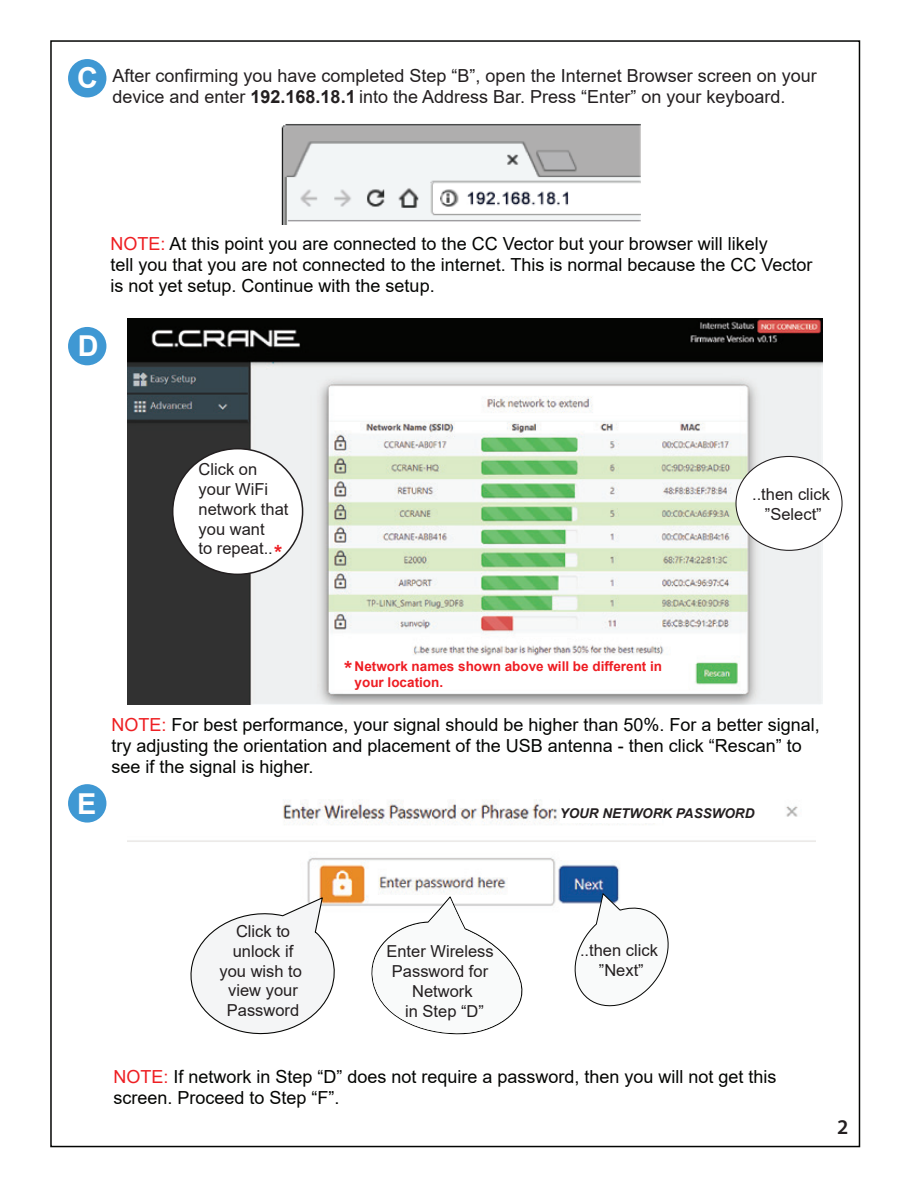
<style>
.page{position:relative;width:918px;height:1188px;background:#fff}
.page>*{position:absolute;margin:0;border:0;box-sizing:border-box;transform-origin:0 0}
.t1{font:700 28.8px "Arial";color:#fff}
.t2{font:700 21px "Arial";color:#ee1d23}
.t3{font:600 21px "Myriad Pro";color:#231f20}
.t4{font:18px/21px "Arial";color:#040503}
.t5{font:18px/21px "Arial";color:#231f20}
.t6{font:16.5px/19.8px "Arial";color:#231f20;text-align:center}
.t7{font:700 13.5px/16.2px "Arial";color:#ee1d23}
.t8{font:italic 700 13.5px "Arial";color:#231f20}
.s1{font-weight:700}
.s2{color:#ee1f23}
</style>
<div class="page">
<div style="left:68px;top:59px;width:38px;height:38px;background:#3f98d3;border-radius:50%"></div>
<div style="left:68px;top:327px;width:38px;height:38px;background:#3f98d3;border-radius:50%"></div>
<div style="left:68px;top:784px;width:38px;height:39px;background:#3f98d3;border-radius:50%"></div>
<img style="left:281px;top:124px;width:360px;height:100px">
<img style="left:127px;top:318px;width:696px;height:387px">
<div style="left:736px;top:456px;width:106px;height:94px;background:#fff;border-radius:50%"></div>
<div style="left:173px;top:449px;width:130px;height:125px;background:#fff;border-radius:50%"></div>
<img style="left:128px;top:799px;width:687px;height:107px">
<div style="left:560px;top:797px;width:101px;height:26px;background:#fff"></div>
<svg style="left:181px;top:896px;width:159px;height:139px"></svg>
<svg style="left:365px;top:895px;width:170px;height:140px"></svg>
<svg style="left:569px;top:892px;width:106px;height:115px"></svg>
<h1 class="t1" style="left:77px;top:58px;width:22px">C</h1>
<p class="t5" style="left:112px;top:65px;width:706px">After confirming you have completed Step “B”, open the Internet Browser screen on your device and enter <span class="s1">192.168.18.1</span> into the Address Bar. Press “Enter” on your keyboard.</p>
<p class="t4" style="left:111px;top:233px;width:704px"><span class="s2">NOTE:</span> At this point you are connected to the CC Vector but your browser will likely<br>tell you that you are not connected to the internet. This is normal because the CC Vector is not yet setup. Continue with the setup.</p>
<h1 class="t1" style="left:78px;top:326px;width:22px">D</h1>
<p class="t6" style="left:199px;top:459px;width:91px;text-align:left">Click on your WiFi network that you want<br>to repeat..</p>
<p class="t2" style="left:274px;top:538px;width:10px">*</p>
<p class="t6" style="left:752px;top:484px;width:79px">..then click ”Select”</p>
<h1 class="t1" style="left:77px;top:784px;width:21px">E</h1>
<p class="t2" style="left:344px;top:654px;width:10px">*</p>
<p class="t7" style="left:355px;top:658px;width:309px">Network names shown above will be different in your location.</p>
<p class="t4" style="left:111px;top:714px;width:710px"><span class="s2">NOTE:</span> For best performance, your signal should be higher than 50%. For a better signal, try adjusting the orientation and placement of the USB antenna - then click “Rescan” to see if the signal is higher.</p>
<p class="t8" style="left:560px;top:804px;width:196px">YOUR NETWORK PASSWORD</p>
<p class="t6" style="left:219px;top:921px;width:84px">Click to unlock if you wish to view your<br>Password</p>
<p class="t6" style="left:386px;top:942px;width:109px">Enter Wireless<br>Password for<br>Network<br>in Step “D”</p>
<p class="t6" style="left:580px;top:940px;width:79px">..then click ”Next”</p>
<p class="t4" style="left:113px;top:1066px;width:665px"><span class="s2">NOTE:</span> If network in Step “D” does not require a password, then you will not get this screen. Proceed to Step “F”.</p>
<p class="t3" style="left:837px;top:1113px;width:13px">2</p>
</div>
